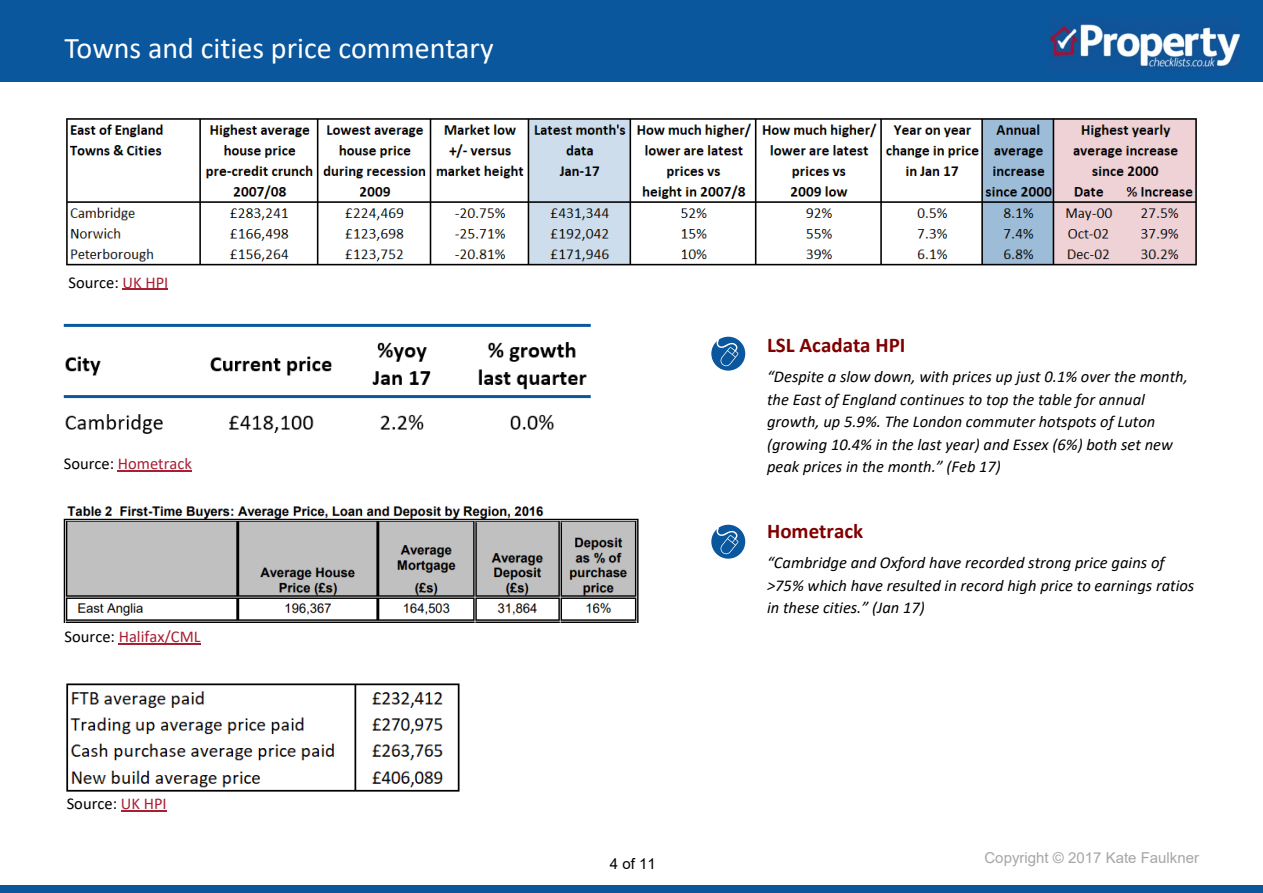
<style>
.page{position:relative;width:1263px;height:893px;background:#fff}
.page>*{position:absolute;margin:0;border:0;box-sizing:border-box;transform-origin:0 0}
.t1{font:30px "Calibri";color:#fff}
.t2{font:700 21px "Calibri";color:#800000}
.t3{font:italic 16.5px/22.5px "Calibri";color:#000}
.t4{font:16.5px "Calibri";color:#a81e33}
.t5{font:16.5px "Calibri";color:#000}
.t6{font:15px "Arial";color:#a6a6a6}
.t7{font:15px "Arial";color:#000}
.s1{color:#a81e33}
.s2{color:#000}
</style>
<div class="page">
<div style="left:0;top:0;width:1263px;height:81px;background:#0a579e"></div>
<img style="left:1049px;top:21px;width:192px;height:49px">
<div style="left:0;top:885px;width:1263px;height:8px;background:#0a579e"></div>
<hr style="left:123px;top:289px;width:45px;height:1px;background:#a81e33">
<svg style="left:711px;top:337px;width:34px;height:34px"></svg>
<svg style="left:711px;top:525px;width:34px;height:34px"></svg>
<img style="left:64px;top:342px;width:527px;height:92px">
<hr style="left:118px;top:470px;width:74px;height:1px;background:#a81e33">
<hr style="left:64px;top:324px;width:527px;height:3px;background:#0a579e">
<hr style="left:64px;top:395px;width:527px;height:3px;background:#0a579e">
<img style="left:66px;top:118px;width:1131px;height:148px">
<hr style="left:119px;top:643px;width:82px;height:1px;background:#a81e33">
<img style="left:64px;top:506px;width:575px;height:116px">
<img style="left:66px;top:683px;width:394px;height:109px">
<hr style="left:121px;top:810px;width:46px;height:1px;background:#a81e33">
<h1 class="t1" style="left:65px;top:35px;width:431px">Towns and cities price commentary</h1>
<p class="t5" style="left:68px;top:275px;width:101px">Source: <span class="s1">UK HPI</span></p>
<p class="t4" style="left:64px;top:456px;width:130px"><span class="s2">Source:</span> Hometrack</p>
<p class="t4" style="left:65px;top:630px;width:138px"><span class="s2">Source:</span> Halifax/CML</p>
<p class="t5" style="left:67px;top:797px;width:101px">Source: <span class="s1">UK HPI</span></p>
<p class="t2" style="left:767px;top:337px;width:140px">LSL Acadata HPI</p>
<p class="t3" style="left:767px;top:367px;width:422px">“Despite a slow down, with prices up just 0.1% over the month, the East of England continues to top the table for annual growth, up 5.9%. The London commuter hotspots of Luton (growing 10.4% in the last year) and Essex (6%) both set new peak prices in the month.” (Feb 17)</p>
<p class="t2" style="left:767px;top:523px;width:98px">Hometrack</p>
<p class="t3" style="left:767px;top:553px;width:429px">“Cambridge and Oxford have recorded strong price gains of &gt;75% which have resulted in record high price to earnings ratios in these cities.” (Jan 17)</p>
<p class="t7" style="left:610px;top:858px;width:47px">4 of 11</p>
<p class="t6" style="left:984px;top:852px;width:216px">Copyright © 2017 Kate Faulkner</p>
</div>
